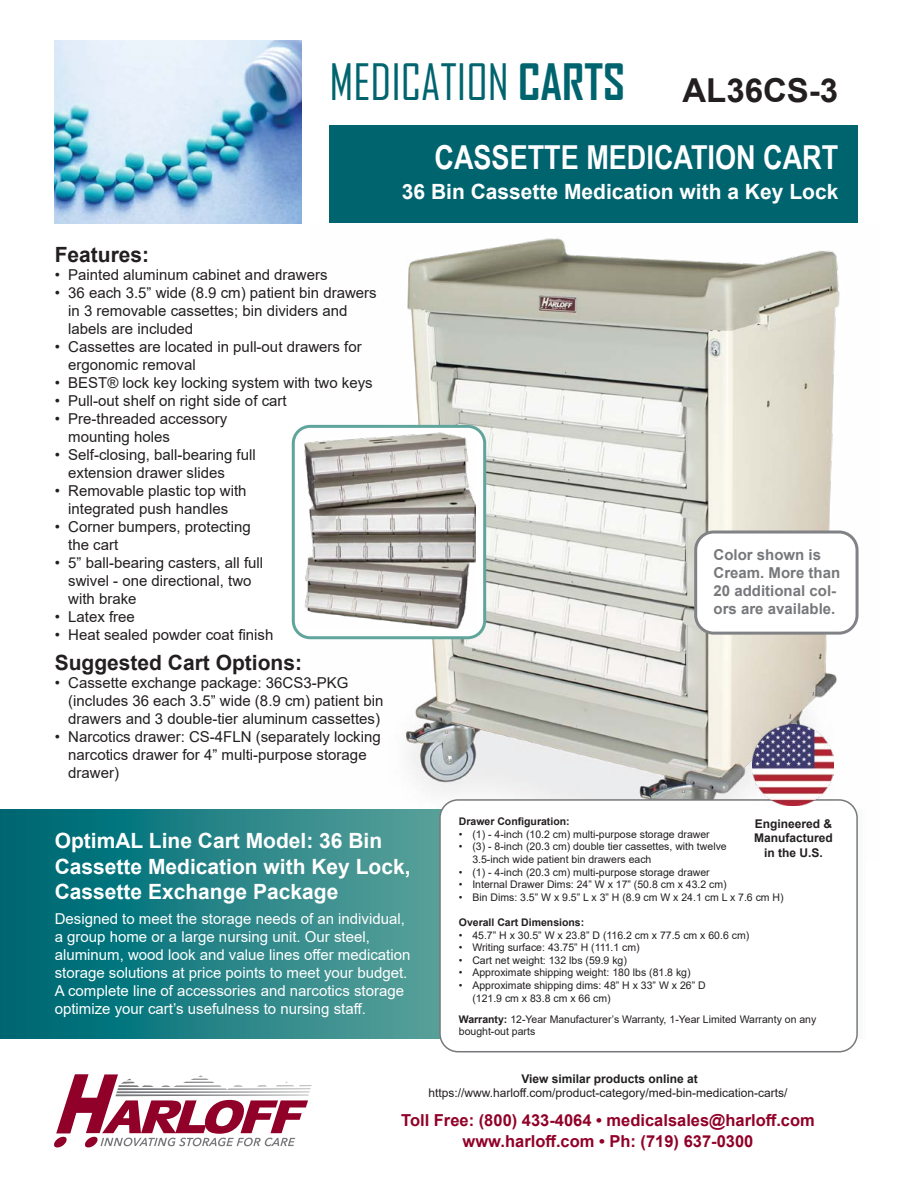
<style>
.page{position:relative;width:918px;height:1188px;background:#fff}
.page>*{position:absolute;margin:0;border:0;box-sizing:border-box;transform-origin:0 0}
.t1{font:48px "Agency FB";color:#00646f}
.t2{font:700 33px "Arial Narrow";color:#fff}
.t3{font:700 33px "Arial";color:#231f20}
.t4{font:700 21px/25.2px "Arial";color:#fff}
.t5{font:700 21px "Arial";color:#231f20}
.t6{font:700 16.5px/21px "Arial";color:#910028;text-align:center}
.t7{font:15px/18px "Arial";color:#231f20}
.t8{font:15px/18px "Arial";color:#fff}
.t9{font:700 15px/18px "Arial";color:#77787b}
.t10{font:12px "Arial";color:#231f20}
.t11{font:700 12px/14.4px "Arial";color:#231f20;text-align:center}
.t12{font:10.5px/12.6px "Arial";color:#231f20}
.t13{font:700 10.5px "Arial";color:#231f20}
.s1{font-weight:700}
</style>
<div class="page">
<img style="left:311px;top:238px;width:544px;height:571px">
<div style="left:329px;top:125px;width:529px;height:98px;background:#00646f"></div>
<svg style="left:0;top:809px;width:858px;height:230px;background:#248386"></svg>
<svg style="left:54px;top:1074px;width:258px;height:74px"></svg>
<img style="left:55px;top:40px;width:246px;height:183px">
<div style="left:440px;top:800px;width:417px;height:252px;background:#fff;border-radius:18px"></div>
<div style="left:439px;top:799px;width:419px;height:253px;border:2px solid #77787b;border-radius:18px"></div>
<img style="left:753px;top:724px;width:81px;height:81px">
<div style="left:293px;top:426px;width:192px;height:212px;background:#fff;border-radius:17px"></div>
<img style="left:305px;top:432px;width:170px;height:197px">
<div style="left:292px;top:425px;width:194px;height:214px;border:3px solid #5fa59b;border-radius:17px"></div>
<div style="left:696px;top:532px;width:161px;height:101px;background:#fff;border-radius:18px"></div>
<div style="left:694px;top:531px;width:165px;height:104px;border:3px solid #808285;border-radius:18px"></div>
<h1 class="t1" style="left:329px;top:53px;width:297px">MEDICATION <span class="s1">CARTS</span></h1>
<h2 class="t3" style="left:682px;top:67px;width:157px">AL36CS-3</h2>
<h3 class="t5" style="left:55px;top:240px;width:96px">Features:</h3>
<p class="t7" style="left:55px;top:266px;width:274px">• Painted aluminum cabinet and drawers</p>
<p class="t7" style="left:68px;top:284px;width:310px;text-indent:-14px">• 36 each 3.5” wide (8.9 cm) patient bin drawers in 3 removable cassettes; bin dividers and labels are included</p>
<p class="t7" style="left:68px;top:338px;width:295px;text-indent:-14px">• Cassettes are located in pull-out drawers for ergonomic removal</p>
<p class="t7" style="left:55px;top:374px;width:319px">• BEST® lock key locking system with two keys</p>
<p class="t7" style="left:55px;top:392px;width:233px">• Pull-out shelf on right side of cart</p>
<p class="t7" style="left:68px;top:410px;width:161px;text-indent:-14px">• Pre-threaded accessory mounting holes</p>
<p class="t7" style="left:68px;top:446px;width:189px;text-indent:-14px">• Self-closing, ball-bearing full extension drawer slides</p>
<p class="t7" style="left:55px;top:482px;width:193px;text-align:center">• Removable plastic top with integrated push handles</p>
<p class="t7" style="left:68px;top:518px;width:184px;text-indent:-13px">• Corner bumpers, protecting the cart</p>
<p class="t7" style="left:68px;top:554px;width:197px;text-indent:-14px">• 5” ball-bearing casters, all full swivel - one directional, two with brake</p>
<p class="t7" style="left:55px;top:608px;width:82px">• Latex free</p>
<p class="t7" style="left:55px;top:626px;width:220px">• Heat sealed powder coat finish</p>
<h3 class="t5" style="left:55px;top:648px;width:249px">Suggested Cart Options:</h3>
<p class="t7" style="left:68px;top:674px;width:317px;text-indent:-13px">• Cassette exchange package: 36CS3-PKG (includes 36 each 3.5” wide (8.9 cm) patient bin drawers and 3 double-tier aluminum cassettes)</p>
<p class="t7" style="left:68px;top:728px;width:314px;text-indent:-13px">• Narcotics drawer: CS-4FLN (separately locking narcotics drawer for 4” multi-purpose storage drawer)</p>
<h2 class="t2" style="left:434px;top:132px;width:405px">CASSETTE MEDICATION CART</h2>
<h3 class="t4" style="left:402px;top:179px;width:438px">36 Bin Cassette Medication with a Key Lock</h3>
<p class="t9" style="left:714px;top:546px;width:128px">Color shown is<br>Cream. More than<br>20 additional col&shy;ors are available.</p>
<h3 class="t4" style="left:55px;top:829px;width:357px">OptimAL Line Cart Model: 36 Bin<br>Cassette Medication with Key Lock,<br>Cassette Exchange Package</h3>
<p class="t8" style="left:55px;top:910px;width:357px">Designed to meet the storage needs of an individual, a group home or a large nursing unit. Our steel, aluminum, wood look and value lines offer medication storage solutions at price points to meet your budget.<br>A complete line of accessories and narcotics storage optimize your cart’s usefulness to nursing staff.</p>
<p class="t13" style="left:459px;top:814px;width:112px">Drawer Configuration:</p>
<p class="t12" style="left:459px;top:828px;width:252px">• (1) - 4-inch (10.2 cm) multi-purpose storage drawer</p>
<p class="t12" style="left:472px;top:840px;width:256px;text-indent:-14px">• (3) - 8-inch (20.3 cm) double tier cassettes, with twelve<br>3.5-inch wide patient bin drawers each</p>
<p class="t12" style="left:459px;top:866px;width:252px">• (1) - 4-inch (20.3 cm) multi-purpose storage drawer</p>
<p class="t12" style="left:459px;top:878px;width:269px">• Internal Drawer Dims: 24” W x 17” (50.8 cm x 43.2 cm)</p>
<p class="t12" style="left:459px;top:891px;width:326px">• Bin Dims: 3.5” W x 9.5” L x 3” H (8.9 cm W x 24.1 cm L x 7.6 cm H)</p>
<p class="t13" style="left:459px;top:915px;width:127px">Overall Cart Dimensions:</p>
<p class="t12" style="left:459px;top:929px;width:292px">• 45.7” H x 30.5” W x 23.8” D (116.2 cm x 77.5 cm x 60.6 cm)</p>
<p class="t12" style="left:459px;top:941px;width:182px">• Writing surface: 43.75” H (111.1 cm)</p>
<p class="t12" style="left:459px;top:954px;width:170px">• Cart net weight: 132 lbs (59.9 kg)</p>
<p class="t12" style="left:459px;top:966px;width:233px">• Approximate shipping weight: 180 lbs (81.8 kg)</p>
<p class="t12" style="left:472px;top:979px;width:235px;text-indent:-14px">• Approximate shipping dims: 48” H x 33” W x 26” D (121.9 cm x 83.8 cm x 66 cm)</p>
<p class="t12" style="left:459px;top:1013px;width:359px"><span class="s1">Warranty:</span> 12-Year Manufacturer’s Warranty, 1-Year Limited Warranty on any bought-out parts</p>
<p class="t11" style="left:754px;top:817px;width:80px">Engineered &amp;<br>Manufactured in the U.S.</p>
<p class="t11" style="left:521px;top:1072px;width:178px">View similar products online at</p>
<p class="t10" style="left:428px;top:1085px;width:361px">https://www.harloff.com/product-category/med-bin-medication-carts/</p>
<p class="t6" style="left:401px;top:1110px;width:415px">Toll Free: (800) 433-4064 • medicalsales@harloff.com www.harloff.com • Ph: (719) 637-0300</p>
</div>
